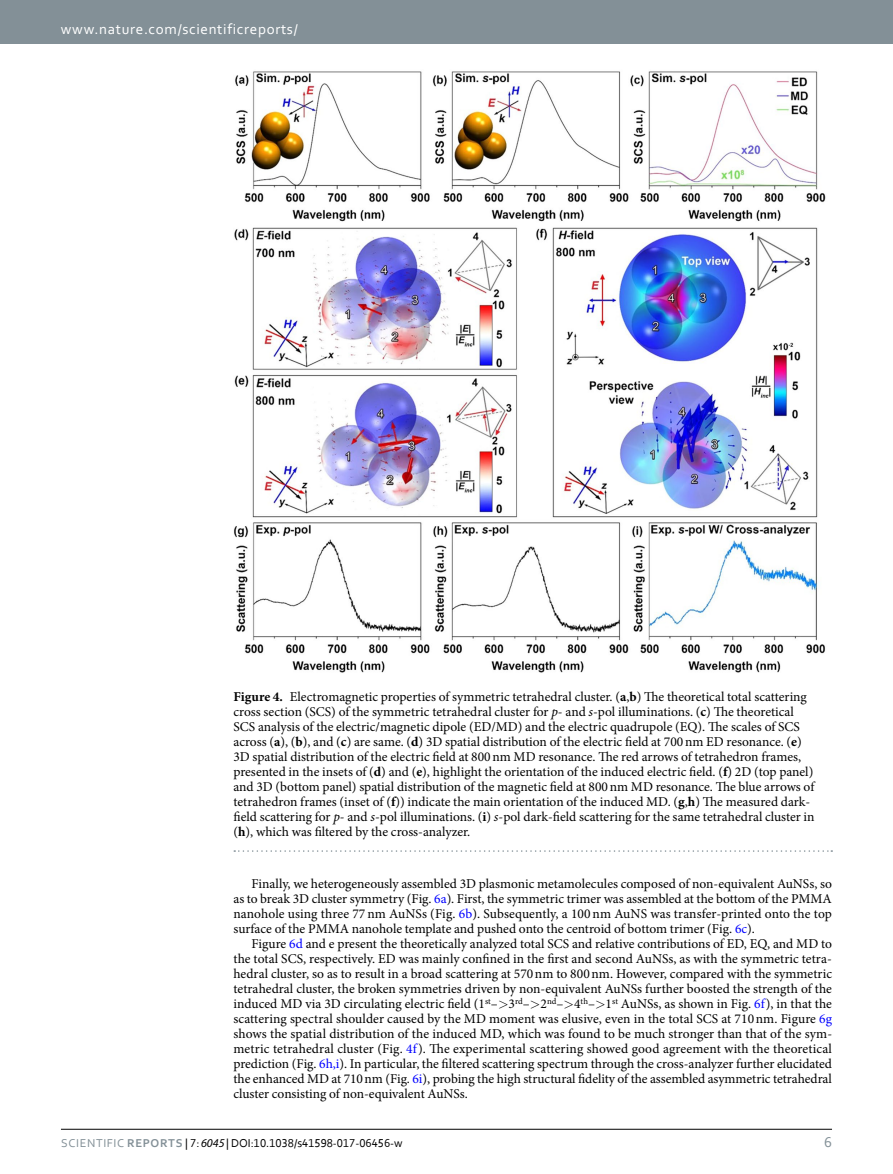
<style>
.page{position:relative;width:893px;height:1174px;background:#fff}
.page>*{position:absolute;margin:0;border:0;box-sizing:border-box;transform-origin:0 0}
.t1{font:15px "Corbel 2";letter-spacing:.045em;color:#fff}
.t2{font:15px "Corbel 2";color:#839097}
.t3{font:13.5px/15px "Minion Pro";color:#000;text-align:justify}
.t4{font:12px "Corbel";color:#000}
.s1{font-weight:700}
.s2{font-style:italic}
.s3{color:#00f}
.s4{font-family:"Corbel 2";color:#839097}
.s5{font-family:"Corbel Bold 2";color:#839097}
.s6{font-family:"Myriad Pro";font-style:italic}
</style>
<div class="page">
<div style="left:0;top:0;width:893px;height:43px;background:#839097"></div>
<hr style="left:61px;top:1129px;width:771px;height:1px;background:#000">
<img style="left:234px;top:71px;width:592px;height:602px">
<svg style="left:234px;top:850px;width:598px;height:1px"></svg>
<p class="t1" style="left:61px;top:19px;width:238px">www.nature.com/scientificreports/</p>
<p class="t3" style="left:233px;top:689px;width:583px;text-align:left"><span class="s1">Figure 4.</span> Electromagnetic properties of symmetric tetrahedral cluster. (<span class="s1">a</span>,<span class="s1">b</span>) The theoretical total scattering cross section (SCS) of the symmetric tetrahedral cluster for <span class="s2">p</span>- and <span class="s2">s</span>-pol illuminations. (<span class="s1">c</span>) The theoretical SCS analysis of the electric/magnetic dipole (ED/MD) and the electric quadrupole (EQ). The scales of SCS across (<span class="s1">a</span>), (<span class="s1">b</span>), and (<span class="s1">c</span>) are same. (<span class="s1">d</span>) 3D spatial distribution of the electric field at 700nm ED resonance. (<span class="s1">e</span>)<br>3D spatial distribution of the electric field at 800nm MD resonance. The red arrows of tetrahedron frames, presented in the insets of (<span class="s1">d</span>) and (<span class="s1">e</span>), highlight the orientation of the induced electric field. (<span class="s1">f</span>) 2D (top panel) and 3D (bottom panel) spatial distribution of the magnetic field at 800nm MD resonance. The blue arrows of tetrahedron frames (inset of (<span class="s1">f</span>)) indicate the main orientation of the induced MD. (<span class="s1">g</span>,<span class="s1">h</span>) The measured dark&shy;field scattering for <span class="s2">p</span>- and <span class="s2">s</span>-pol illuminations. (<span class="s1">i</span>) <span class="s2">s</span>-pol dark-field scattering for the same tetrahedral cluster in (<span class="s1">h</span>), which was filtered by the cross-analyzer.</p>
<p class="t3" style="left:233px;top:876px;width:600px;text-indent:18px">Finally, we heterogeneously assembled 3D plasmonic metamolecules composed of non-equivalent AuNSs, so as to break 3D cluster symmetry (Fig. <span class="s3">6a</span>). First, the symmetric trimer was assembled at the bottom of the PMMA nanohole using three 77 nm AuNSs (Fig. <span class="s3">6b</span>). Subsequently, a 100 nm AuNS was transfer-printed onto the top surface of the PMMA nanohole template and pushed onto the centroid of bottom trimer (Fig. <span class="s3">6c</span>).</p>
<p class="t3" style="left:233px;top:936px;width:600px;text-indent:18px">Figure <span class="s3">6d</span> and e present the theoretically analyzed total SCS and relative contributions of ED, EQ, and MD to the total SCS, respectively. ED was mainly confined in the first and second AuNSs, as with the symmetric tetra&shy;hedral cluster, so as to result in a broad scattering at 570nm to 800nm. However, compared with the symmetric tetrahedral cluster, the broken symmetries driven by non-equivalent AuNSs further boosted the strength of the induced MD via 3D circulating electric field (1<sup>st</sup>– 3<sup>rd</sup>– 2<sup>nd</sup>– 4<sup>th</sup>– 1<sup>st</sup> AuNSs, as shown in Fig. <span class="s3">6f</span>), in that the scattering spectral shoulder caused by the MD moment was elusive, even in the total SCS at 710nm. Figure <span class="s3">6g </span>shows the spatial distribution of the induced MD, which was found to be much stronger than that of the sym&shy;metric tetrahedral cluster (Fig. <span class="s3">4f</span>). The experimental scattering showed good agreement with the theoretical prediction (Fig. <span class="s3">6h,i</span>). In particular, the filtered scattering spectrum through the cross-analyzer further elucidated the enhanced MD at 710nm (Fig. <span class="s3">6i</span>), probing the high structural fidelity of the assembled asymmetric tetrahedral cluster consisting of non-equivalent AuNSs.</p>
<p class="t4" style="left:61px;top:1135px;width:343px"><span class="s4">ScIentIfIc</span> <span class="s5">REPORTS</span> | 7: <span class="s6">6045</span> | DOI:10.1038/s41598-017-06456-w</p>
<p class="t2" style="left:824px;top:1132px;width:9px">6</p>
</div>
